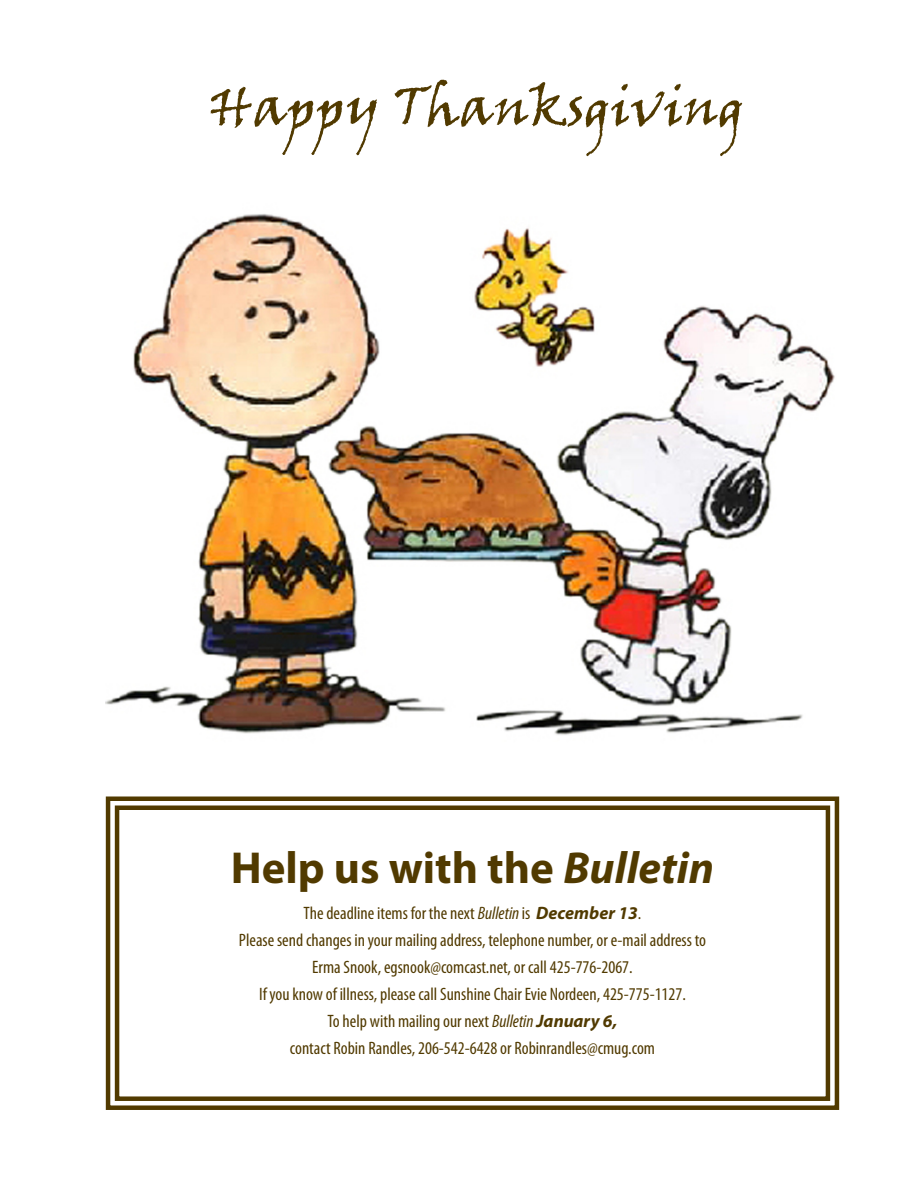
<style>
.page{position:relative;width:918px;height:1188px;background:#fff}
.page>*{position:absolute;margin:0;border:0;box-sizing:border-box;transform-origin:0 0}
.Body_text{font:54px "Viner Hand ITC";color:#513a00}
.t1{font:700 45px "Myriad Pro";color:#513a00}
.t2{font:condensed 18px "Myriad Pro";color:#513a00}
.s1{font-style:italic}
.s2{font-weight:700;font-style:italic;font-stretch:normal}
</style>
<div class="page">
<svg style="left:105px;top:796px;width:735px;height:314px"></svg>
<div style="left:115px;top:806px;width:715px;height:295px;border:4px solid #513a00"></div>
<img style="left:106px;top:214px;width:729px;height:521px">
<p class="Body_text" style="left:209px;top:73px;width:537px">Happy Thanksgiving</p>
<p class="t1" style="left:231px;top:838px;width:485px">Help us with the <span class="s1">Bulletin</span></p>
<p class="t2" style="left:304px;top:902px;width:339px">The deadline items for the next <span class="s1">Bulletin</span> is <span class="s2">December 13</span>.</p>
<p class="t2" style="left:239px;top:929px;width:469px">Please send changes in your mailing address, telephone number, or e-mail address to</p>
<p class="t2" style="left:312px;top:956px;width:322px">Erma Snook, egsnook@comcast.net, or call 425-776-2067.</p>
<p class="t2" style="left:259px;top:983px;width:428px">If you know of illness, please call Sunshine Chair Evie Nordeen, 425-775-1127.</p>
<p class="t2" style="left:328px;top:1010px;width:291px">To help with mailing our next <span class="s1">Bulletin</span> <span class="s2">January 6,</span></p>
<p class="t2" style="left:290px;top:1037px;width:367px">contact Robin Randles, 206-542-6428 or Robinrandles@cmug.com</p>
</div>
